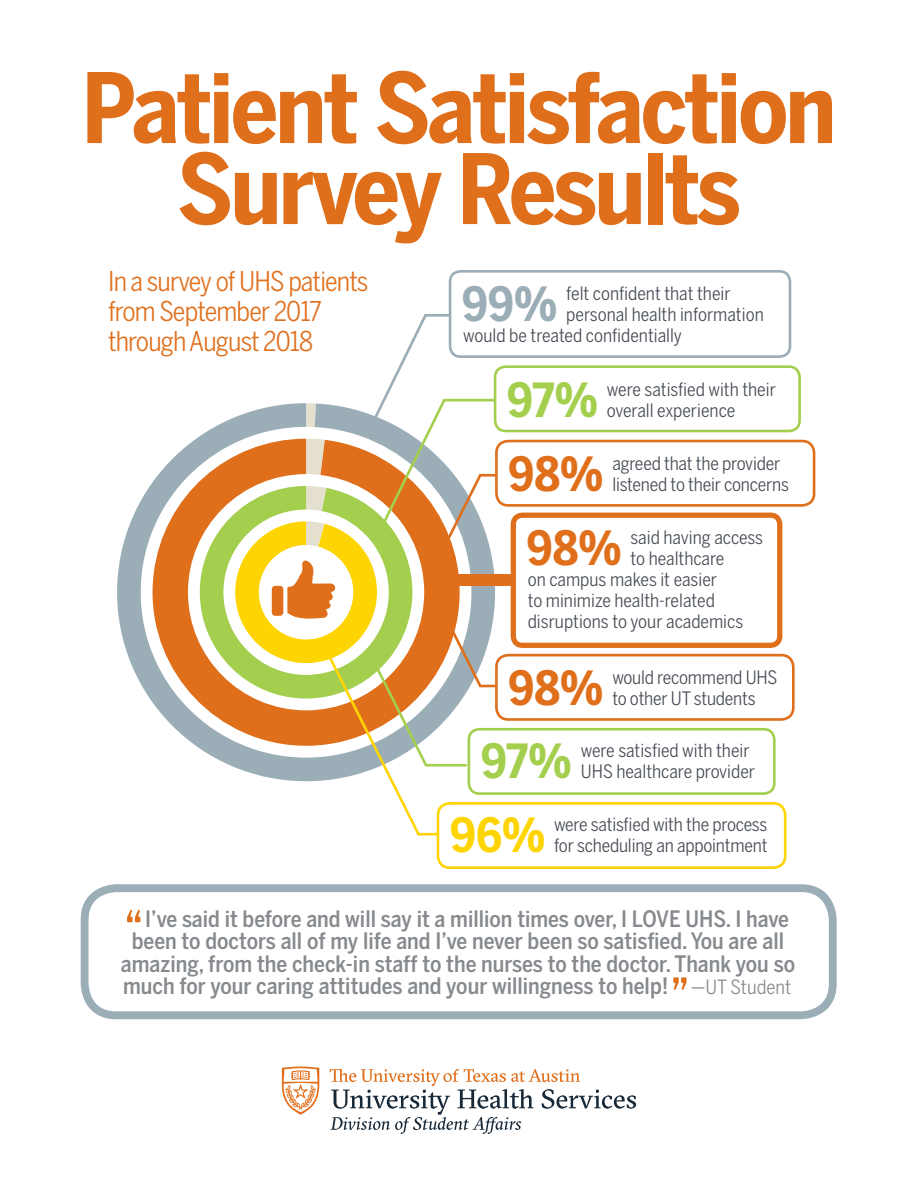
<style>
.page{position:relative;width:918px;height:1188px;background:#fff}
.page>*{position:absolute;margin:0;border:0;box-sizing:border-box;transform-origin:0 0}
.t1{font:700 96px/81px "Benton Sans Cond";letter-spacing:-.03em;color:#e06f1c;text-align:center}
.t2{font:700 46.8px "Benton Sans Cond";color:#e06f1c}
.t3{font:700 46.8px "Benton Sans Cond";color:#a4cf4e}
.t4{font:700 46.8px "Benton Sans Cond";color:#9badb7}
.t5{font:700 46.8px "Benton Sans Cond";color:#fed503}
.t6{font:27px/30px "Benton Sans Cond";letter-spacing:-.03em;color:#e06f1c}
.t7{font:500 22.5px "Benton Sans Cond";color:#868a8e}
.t8{font:18.3px/21px "Benton Sans Cond";letter-spacing:-.005em;color:#464b54}
.s1{font-weight:400;font-size:19.5px}
</style>
<div class="page">
<svg style="left:282px;top:1066px;width:37px;height:49px"></svg>
<svg style="left:330px;top:1069px;width:306px;height:65px"></svg>
<svg style="left:127px;top:910px;width:14px;height:12px"></svg>
<svg style="left:673px;top:977px;width:14px;height:13px"></svg>
<div style="left:81px;top:884px;width:756px;height:135px;border:8px solid #9badb7;border-radius:32px"></div>
<svg style="left:117px;top:417px;width:118px;height:351px"></svg>
<div style="left:511px;top:513px;width:271px;height:135px;border:5px solid #e06f1c;border-radius:9px"></div>
<div style="left:494px;top:365px;width:307px;height:67px;border:3px solid #a4cf4e;border-radius:11px"></div>
<div style="left:495px;top:654px;width:300px;height:67px;border:3px solid #e06f1c;border-radius:12px"></div>
<div style="left:495px;top:440px;width:320px;height:67px;border:3px solid #e06f1c;border-radius:12px"></div>
<div style="left:449px;top:270px;width:342px;height:88px;border:3px solid #9badb7;border-radius:11px"></div>
<div style="left:437px;top:802px;width:350px;height:67px;border:3px solid #fed503;border-radius:12px"></div>
<svg style="left:235px;top:313px;width:308px;height:524px"></svg>
<div style="left:469px;top:729px;width:305px;height:65px;background:#fff;border-radius:11px"></div>
<div style="left:468px;top:728px;width:308px;height:67px;border:3px solid #a4cf4e;border-radius:11px"></div>
<h1 class="t1" style="left:82px;top:67px;width:756px">Patient Satisfaction<br>Survey Results</h1>
<h3 class="t6" style="left:108px;top:266px;width:262px">In a survey of UHS patients from September 2017 through August 2018</h3>
<h2 class="t4" style="left:462px;top:277px;width:97px">99%</h2>
<p class="t8" style="left:566px;top:283px;width:166px">felt confident that their</p>
<p class="t8" style="left:566px;top:304px;width:199px">personal health information</p>
<p class="t8" style="left:463px;top:325px;width:221px">would be treated confidentially</p>
<h2 class="t3" style="left:507px;top:372px;width:92px">97%</h2>
<p class="t8" style="left:607px;top:379px;width:170px">were satisfied with their overall experience</p>
<h2 class="t2" style="left:509px;top:447px;width:96px">98%</h2>
<p class="t8" style="left:612px;top:453px;width:178px">agreed that the provider listened to their concerns</p>
<h2 class="t2" style="left:527px;top:521px;width:96px">98%</h2>
<p class="t8" style="left:631px;top:527px;width:134px">said having access</p>
<p class="t8" style="left:631px;top:548px;width:95px">to healthcare</p>
<p class="t8" style="left:528px;top:569px;width:191px">on campus makes it easier</p>
<p class="t8" style="left:528px;top:590px;width:189px">to minimize health-related</p>
<p class="t8" style="left:528px;top:611px;width:217px">disruptions to your academics</p>
<h2 class="t2" style="left:509px;top:661px;width:96px">98%</h2>
<p class="t8" style="left:612px;top:667px;width:167px">would recommend UHS to other UT students</p>
<h2 class="t3" style="left:481px;top:733px;width:92px">97%</h2>
<p class="t8" style="left:581px;top:740px;width:176px">were satisfied with their<br>UHS healthcare provider</p>
<h2 class="t5" style="left:450px;top:807px;width:97px">96%</h2>
<p class="t8" style="left:554px;top:814px;width:215px">were satisfied with the process for scheduling an appointment</p>
<p class="t7" style="left:145px;top:906px;width:645px">I’ve said it before and will say it a million times over, I LOVE UHS. I have</p>
<p class="t7" style="left:132px;top:928px;width:654px">been to doctors all of my life and I’ve never been so satisfied. You are all</p>
<p class="t7" style="left:121px;top:951px;width:676px">amazing, from the check-in staff to the nurses to the doctor. Thank you so</p>
<p class="t7" style="left:123px;top:973px;width:670px">much for your caring attitudes and your willingness to help! <span class="s1">—UT Student</span></p>
</div>
